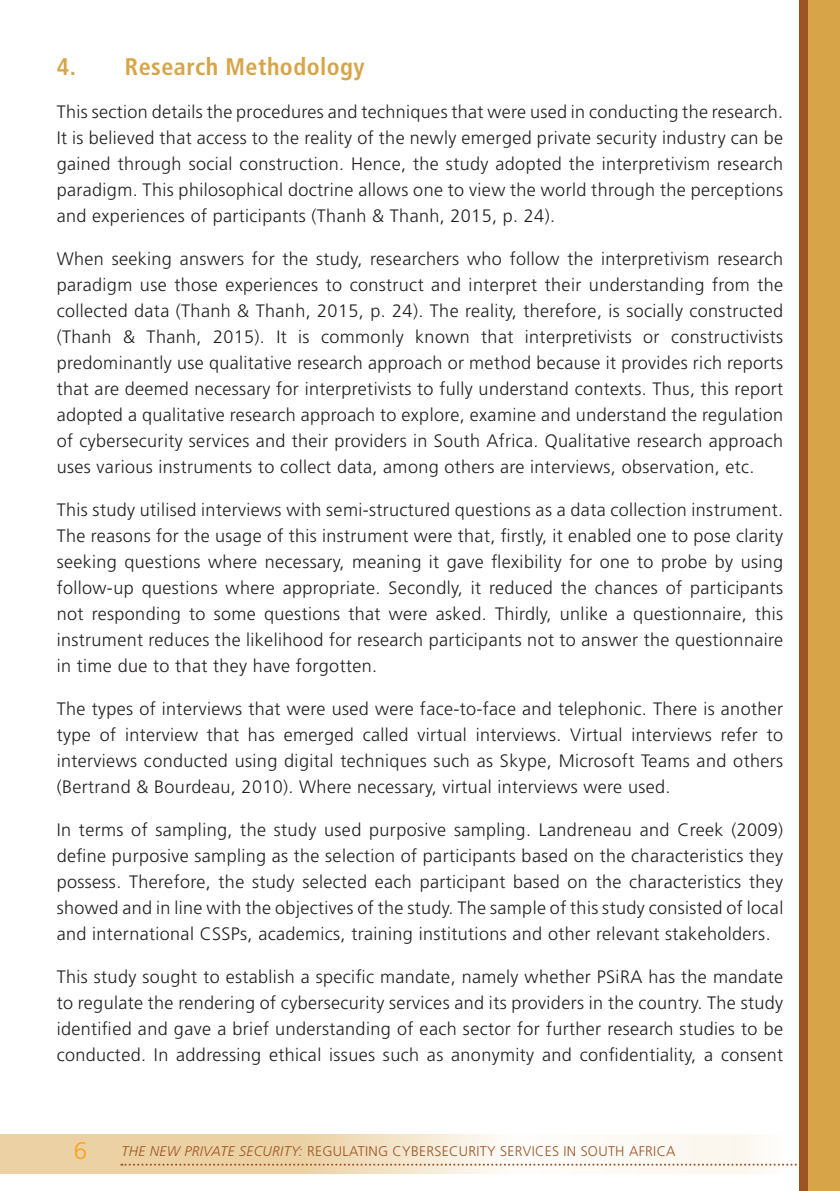
<style>
.page{position:relative;width:840px;height:1191px;background:#fff}
.page>*{position:absolute;margin:0;border:0;box-sizing:border-box;transform-origin:0 0}
.t1{font:700 condensed 24px "Frutiger LT Std";letter-spacing:.02em;color:#d7a448}
.t2{font:300 24px "Frutiger LT Std";color:#f9a21c}
.t3{font:300 18px/26px "Frutiger LT Std";letter-spacing:.02em;color:#231f20;text-align:justify}
.t4{font:300 14px "Frutiger LT Std";letter-spacing:.02em;color:#9d5423}
.s1{font-style:italic}
</style>
<div class="page">
<svg style="left:0;top:1134px;width:780px;height:39px"></svg>
<svg style="left:121px;top:1163px;width:719px;height:2px"></svg>
<div style="left:798px;top:0;width:10px;height:1191px;background:#9d5423"></div>
<div style="left:808px;top:0;width:31px;height:1191px;background:#d7a448"></div>
<h1 class="t1" style="left:57px;top:52px;width:309px">4. Research Methodology</h1>
<p class="t3" style="left:57px;top:99px;width:727px">This section details the procedures and techniques that were used in conducting the research.<br>It is believed that access to the reality of the newly emerged private security industry can be gained through social construction. Hence, the study adopted the interpretivism research paradigm. This philosophical doctrine allows one to view the world through the perceptions and experiences of participants (Thanh &amp; Thanh, 2015, p. 24).</p>
<p class="t3" style="left:57px;top:246px;width:727px">When seeking answers for the study, researchers who follow the interpretivism research paradigm use those experiences to construct and interpret their understanding from the collected data (Thanh &amp; Thanh, 2015, p. 24). The reality, therefore, is socially constructed (Thanh &amp; Thanh, 2015). It is commonly known that interpretivists or constructivists predominantly use qualitative research approach or method because it provides rich reports that are deemed necessary for interpretivists to fully understand contexts. Thus, this report adopted a qualitative research approach to explore, examine and understand the regulation of cybersecurity services and their providers in South Africa. Qualitative research approach uses various instruments to collect data, among others are interviews, observation, etc.</p>
<p class="t3" style="left:57px;top:497px;width:727px">This study utilised interviews with semi-structured questions as a data collection instrument.<br>The reasons for the usage of this instrument were that, firstly, it enabled one to pose clarity seeking questions where necessary, meaning it gave flexibility for one to probe by using follow-up questions where appropriate. Secondly, it reduced the chances of participants not responding to some questions that were asked. Thirdly, unlike a questionnaire, this instrument reduces the likelihood for research participants not to answer the questionnaire in time due to that they have forgotten.</p>
<p class="t3" style="left:57px;top:696px;width:727px">The types of interviews that were used were face-to-face and telephonic. There is another type of interview that has emerged called virtual interviews. Virtual interviews refer to interviews conducted using digital techniques such as Skype, Microsoft Teams and others (Bertrand &amp; Bourdeau, 2010). Where necessary, virtual interviews were used.</p>
<p class="t3" style="left:57px;top:817px;width:727px">In terms of sampling, the study used purposive sampling. Landreneau and Creek (2009) define purposive sampling as the selection of participants based on the characteristics they possess. Therefore, the study selected each participant based on the characteristics they showed and in line with the objectives of the study. The sample of this study consisted of local and international CSSPs, academics, training institutions and other relevant stakeholders.</p>
<p class="t3" style="left:57px;top:964px;width:727px">This study sought to establish a specific mandate, namely whether PSiRA has the mandate to regulate the rendering of cybersecurity services and its providers in the country. The study identified and gave a brief understanding of each sector for further research studies to be conducted. In addressing ethical issues such as anonymity and confidentiality, a consent</p>
<h1 class="t2" style="left:74px;top:1137px;width:15px">6</h1>
<p class="t4" style="left:121px;top:1143px;width:555px"><span class="s1">THE NEW PRIVATE SECURITY:</span> REGULATING CYBERSECURITY SERVICES IN SOUTH AFRICA</p>
</div>
